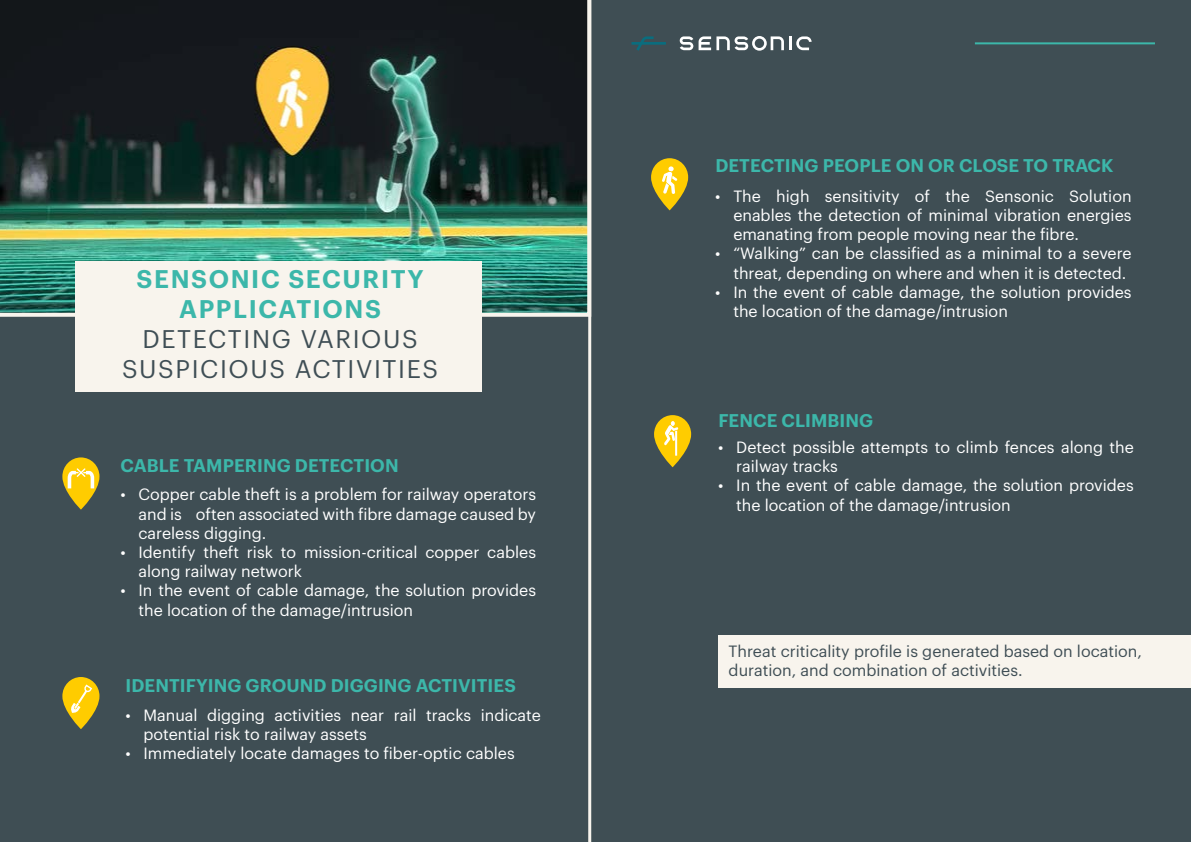
<style>
.page{position:relative;width:1191px;height:842px;background:#3f4e54}
.page>*{position:absolute;margin:0;border:0;box-sizing:border-box;transform-origin:0 0}
.t1{font:25px/30px "Graphik LCG";letter-spacing:.065em;color:#3f4e55;text-align:center}
.t2{font:600 25px/30px "Graphik LCG";letter-spacing:.065em;color:#3cb7aa;text-align:center}
.t3{font:600 18px "Graphik LCG";letter-spacing:.005em;color:#3cb7aa}
.t4{font:16px/19.2px "Graphik LCG";color:#fff}
.t5{font:16px/19.2px "Graphik LCG";color:#3f4e55}
</style>
<div class="page">
<svg style="left:796px;top:36px;width:15px;height:14px"></svg>
<hr style="left:789px;top:36px;width:3px;height:14px;background:#fff">
<svg style="left:679px;top:36px;width:105px;height:15px"></svg>
<svg style="left:631px;top:36px;width:35px;height:15px"></svg>
<hr style="left:975px;top:42px;width:180px;height:2px;background:#3cb7aa">
<img style="left:0;top:0;width:588px;height:317px">
<div style="left:75px;top:261px;width:407px;height:130px;background:#f8f4ed"></div>
<div style="left:718px;top:635px;width:473px;height:53px;background:#f8f4ed"></div>
<hr style="left:588px;top:0;width:3px;height:842px;background:#f8f4ed">
<svg style="left:62px;top:457px;width:37px;height:53px"></svg>
<svg style="left:62px;top:677px;width:37px;height:52px"></svg>
<svg style="left:651px;top:158px;width:37px;height:52px"></svg>
<svg style="left:654px;top:415px;width:37px;height:52px"></svg>
<h1 class="t2" style="left:137px;top:261px;width:289px">SENSONIC SECURITY<br>APPLICATIONS</h1>
<h1 class="t1" style="left:122px;top:321px;width:317px">DETECTING VARIOUS<br>SUSPICIOUS ACTIVITIES</h1>
<p class="t3" style="left:120px;top:452px;width:280px">CABLE TAMPERING DETECTION</p>
<p class="t4" style="left:138px;top:484px;width:399px;text-align:justify;text-indent:-18px">• Copper cable theft is a problem for railway operators and is often associated with fibre damage caused by careless digging.</p>
<p class="t4" style="left:138px;top:541px;width:399px;text-indent:-18px">• Identify theft risk to mission-critical copper cables along railway network</p>
<p class="t4" style="left:138px;top:580px;width:399px;text-indent:-18px">• In the event of cable damage, the solution provides the location of the damage/intrusion</p>
<p class="t3" style="left:125px;top:671px;width:392px">IDENTIFYING GROUND DIGGING ACTIVITIES</p>
<p class="t4" style="left:143px;top:704px;width:399px;text-indent:-18px">• Manual digging activities near rail tracks indicate potential risk to railway assets</p>
<p class="t4" style="left:125px;top:742px;width:391px">• Immediately locate damages to fiber-optic cables</p>
<p class="t3" style="left:715px;top:152px;width:400px">DETECTING PEOPLE ON OR CLOSE TO TRACK</p>
<p class="t4" style="left:733px;top:185px;width:400px;text-align:justify;text-indent:-18px">• The high sensitivity of the Sensonic Solution enables the detection of minimal vibration energies emanating from people moving near the fibre.</p>
<p class="t4" style="left:733px;top:243px;width:400px;text-indent:-18px">• “Walking” can be classified as a minimal to a severe threat, depending on where and when it is detected.</p>
<p class="t4" style="left:733px;top:281px;width:400px;text-indent:-18px">• In the event of cable damage, the solution provides the location of the damage/intrusion</p>
<p class="t3" style="left:718px;top:407px;width:156px">FENCE CLIMBING</p>
<p class="t4" style="left:736px;top:436px;width:399px;text-indent:-18px">• Detect possible attempts to climb fences along the railway tracks</p>
<p class="t4" style="left:736px;top:475px;width:399px;text-indent:-18px">• In the event of cable damage, the solution provides the location of the damage/intrusion</p>
<p class="t5" style="left:728px;top:640px;width:415px">Threat criticality profile is generated based on location, duration, and combination of activities.</p>
</div>
